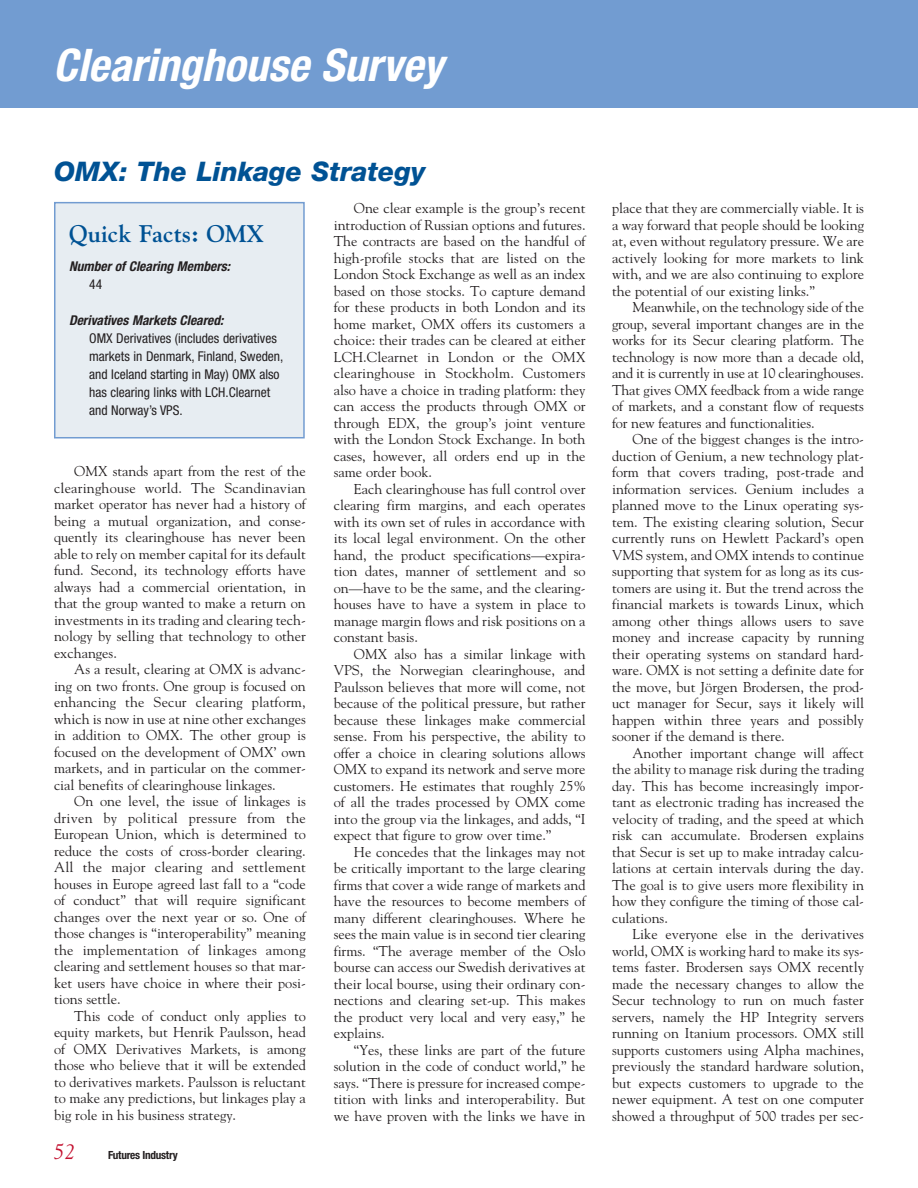
<style>
.page{position:relative;width:918px;height:1188px;background:#fff}
.page>*{position:absolute;margin:0;border:0;box-sizing:border-box;transform-origin:0 0}
.t1{font:italic 700 condensed 45px "Helvetica Neue LT Std";color:#fff}
.t2{font:italic 800 27px "Helvetica Neue LT Std";color:#005294}
.t3{font:700 24px "Goudy Std";color:#005294}
.t4{font:italic 21px "Goudy Std";color:#c3102f}
.t5{font:14.25px/16.5px "Goudy Std";color:#231f20;text-align:justify}
.t6{font:condensed 13.5px/18px "Helvetica Neue LT Std";color:#231f20}
.t7{font:italic 700 condensed 13.5px "Helvetica Neue LT Std";color:#231f20}
.t8{font:700 condensed 11.25px "Helvetica Neue LT Std";letter-spacing:-.025em;color:#231f20}
</style>
<div class="page">
<div style="left:0;top:0;width:918px;height:108px;background:#729cd1"></div>
<div style="left:55px;top:203px;width:249px;height:235px;background:#e7edf2"></div>
<div style="left:54px;top:202px;width:251px;height:236px;border:2px solid #729cd1"></div>
<h1 class="t1" style="left:53px;top:49px;width:391px">Clearinghouse Survey</h1>
<h2 class="t2" style="left:54px;top:162px;width:373px">OMX: The Linkage Strategy</h2>
<h3 class="t3" style="left:69px;top:220px;width:196px">Quick Facts: OMX</h3>
<p class="t7" style="left:69px;top:261px;width:163px">Number of Clearing Members:</p>
<p class="t6" style="left:89px;top:276px;width:14px">44</p>
<p class="t7" style="left:69px;top:315px;width:156px">Derivatives Markets Cleared:</p>
<p class="t6" style="left:89px;top:330px;width:196px">OMX Derivatives (includes derivatives markets in Denmark, Finland, Sweden, and Iceland starting in May) OMX also has clearing links with LCH.Clearnet and Norway’s VPS.</p>
<p class="t5" style="left:334px;top:200px;width:253px;text-indent:20px">One clear example is the group’s recent introduction of Russian options and futures.<br>The contracts are based on the handful of high-profile stocks that are listed on the London Stock Exchange as well as an index based on those stocks. To capture demand for these products in both London and its home market, OMX offers its customers a choice: their trades can be cleared at either LCH.Clearnet in London or the OMX clearinghouse in Stockholm. Customers also have a choice in trading platform: they can access the products through OMX or through EDX, the group’s joint venture with the London Stock Exchange. In both cases, however, all orders end up in the same order book.</p>
<p class="t5" style="left:334px;top:480px;width:253px;text-indent:20px">Each clearinghouse has full control over clearing firm margins, and each operates with its own set of rules in accordance with its local legal environment. On the other hand, the product specifications—expira&shy;tion dates, manner of settlement and so on—have to be the same, and the clearing&shy;houses have to have a system in place to manage margin flows and risk positions on a constant basis.</p>
<p class="t5" style="left:334px;top:645px;width:253px;text-indent:20px">OMX also has a similar linkage with VPS, the Norwegian clearinghouse, and Paulsson believes that more will come, not because of the political pressure, but rather because these linkages make commercial sense. From his perspective, the ability to offer a choice in clearing solutions allows OMX to expand its network and serve more customers. He estimates that roughly 25% of all the trades processed by OMX come into the group via the linkages, and adds, “I expect that figure to grow over time.”</p>
<p class="t5" style="left:334px;top:843px;width:253px;text-indent:20px">He concedes that the linkages may not be critically important to the large clearing firms that cover a wide range of markets and have the resources to become members of many different clearinghouses. Where he sees the main value is in second tier clearing firms. “The average member of the Oslo bourse can access our Swedish derivatives at their local bourse, using their ordinary con&shy;nections and clearing set-up. This makes the product very local and very easy,” he explains.</p>
<p class="t5" style="left:334px;top:1041px;width:253px;text-indent:20px">“Yes, these links are part of the future solution in the code of conduct world,” he says. “There is pressure for increased compe&shy;tition with links and interoperability. But we have proven with the links we have in</p>
<p class="t5" style="left:54px;top:463px;width:253px;text-indent:20px">OMX stands apart from the rest of the clearinghouse world. The Scandinavian market operator has never had a history of being a mutual organization, and conse&shy;quently its clearinghouse has never been able to rely on member capital for its default fund. Second, its technology efforts have always had a commercial orientation, in that the group wanted to make a return on investments in its trading and clearing tech&shy;nology by selling that technology to other exchanges.</p>
<p class="t5" style="left:54px;top:661px;width:253px;text-indent:20px">As a result, clearing at OMX is advanc&shy;ing on two fronts. One group is focused on enhancing the Secur clearing platform, which is now in use at nine other exchanges in addition to OMX. The other group is focused on the development of OMX’ own markets, and in particular on the commer&shy;cial benefits of clearinghouse linkages.</p>
<p class="t5" style="left:54px;top:793px;width:253px;text-indent:20px">On one level, the issue of linkages is driven by political pressure from the European Union, which is determined to reduce the costs of cross-border clearing.<br>All the major clearing and settlement houses in Europe agreed last fall to a “code of conduct” that will require significant changes over the next year or so. One of those changes is “interoperability” meaning the implementation of linkages among clearing and settlement houses so that mar&shy;ket users have choice in where their posi&shy;tions settle.</p>
<p class="t5" style="left:54px;top:1007px;width:253px;text-indent:20px">This code of conduct only applies to equity markets, but Henrik Paulsson, head of OMX Derivatives Markets, is among those who believe that it will be extended to derivatives markets. Paulsson is reluctant to make any predictions, but linkages play a big role in his business strategy.</p>
<h3 class="t4" style="left:54px;top:1140px;width:22px">52</h3>
<p class="t8" style="left:108px;top:1151px;width:71px">Futures Industry</p>
<p class="t5" style="left:612px;top:200px;width:253px">place that they are commercially viable. It is a way forward that people should be looking at, even without regulatory pressure. We are actively looking for more markets to link with, and we are also continuing to explore the potential of our existing links.”</p>
<p class="t5" style="left:612px;top:299px;width:253px;text-indent:20px">Meanwhile, on the technology side of the group, several important changes are in the works for its Secur clearing platform. The technology is now more than a decade old, and it is currently in use at 10 clearinghouses.<br>That gives OMX feedback from a wide range of markets, and a constant flow of requests for new features and functionalities.</p>
<p class="t5" style="left:612px;top:431px;width:253px;text-indent:20px">One of the biggest changes is the intro&shy;duction of Genium, a new technology plat&shy;form that covers trading, post-trade and information services. Genium includes a planned move to the Linux operating sys&shy;tem. The existing clearing solution, Secur currently runs on Hewlett Packard’s open VMS system, and OMX intends to continue supporting that system for as long as its cus&shy;tomers are using it. But the trend across the financial markets is towards Linux, which among other things allows users to save money and increase capacity by running their operating systems on standard hard&shy;ware. OMX is not setting a definite date for the move, but Jörgen Brodersen, the prod&shy;uct manager for Secur, says it likely will happen within three years and possibly sooner if the demand is there.</p>
<p class="t5" style="left:612px;top:744px;width:253px;text-indent:20px">Another important change will affect the ability to manage risk during the trading day. This has become increasingly impor&shy;tant as electronic trading has increased the velocity of trading, and the speed at which risk can accumulate. Brodersen explains that Secur is set up to make intraday calcu&shy;lations at certain intervals during the day.<br>The goal is to give users more flexibility in how they configure the timing of those cal&shy;culations.</p>
<p class="t5" style="left:612px;top:926px;width:253px;text-indent:20px">Like everyone else in the derivatives world, OMX is working hard to make its sys&shy;tems faster. Brodersen says OMX recently made the necessary changes to allow the Secur technology to run on much faster servers, namely the HP Integrity servers running on Itanium processors. OMX still supports customers using Alpha machines, previously the standard hardware solution, but expects customers to upgrade to the newer equipment. A test on one computer showed a throughput of 500 trades per sec-</p>
</div>
